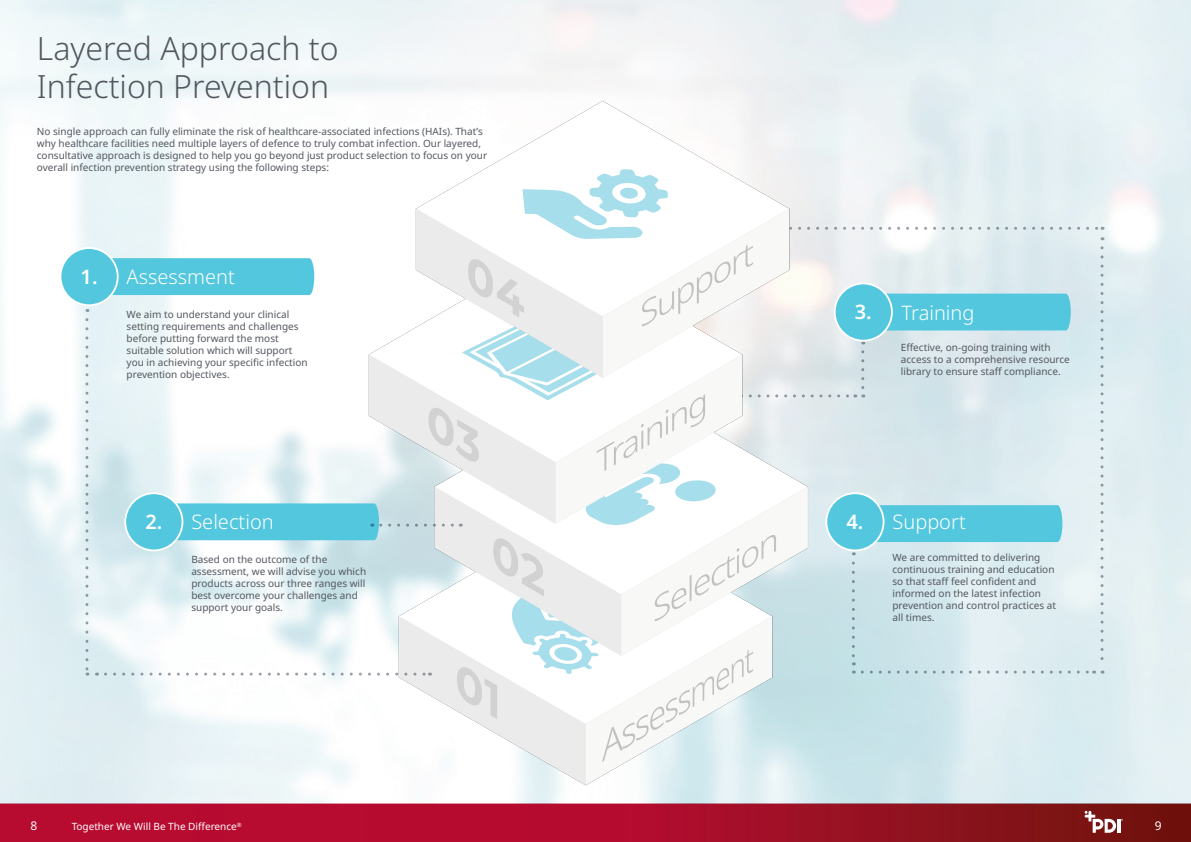
<style>
.page{position:relative;width:1191px;height:842px;background:#fff}
.page>*{position:absolute;margin:0;border:0;box-sizing:border-box;transform-origin:0 0}
.t1{font:300 32px "Noto Sans";color:#52575f}
.t2{font:300 20px "Noto Sans";color:#fff}
.t3{font:600 20px "Noto Sans";color:#fff}
.t4{font:12px "Noto Sans";color:#fff}
.t5{font:10px/12px "Noto Sans";color:#52575f}
.t6{font:10px "Noto Sans";color:#fff}
.t7{font:5.8px "Noto Sans";color:#fff}
</style>
<div class="page">
<svg style="left:0;top:804px;width:1191px;height:38px;background:#a30d26"></svg>
<svg style="left:1084px;top:811px;width:39px;height:22px"></svg>
<div style="left:876px;top:505px;width:186px;height:37px;background:#52c7dd"></div>
<div style="left:826px;top:493px;width:57px;height:57px;background:#52c7dd;border-radius:50%"></div>
<div style="left:825px;top:492px;width:59px;height:59px;border:2px solid #fff;border-radius:50%"></div>
<div style="left:886px;top:294px;width:184px;height:36px;background:#52c7dd"></div>
<div style="left:834px;top:283px;width:58px;height:58px;background:#52c7dd;border-radius:50%"></div>
<div style="left:833px;top:282px;width:60px;height:60px;border:2px solid #fff;border-radius:50%"></div>
<svg style="left:847px;top:352px;width:17px;height:45px"></svg>
<svg style="left:1100px;top:248px;width:3px;height:426px"></svg>
<svg style="left:862px;top:671px;width:232px;height:3px"></svg>
<svg style="left:852px;top:563px;width:3px;height:102px"></svg>
<svg style="left:847px;top:227px;width:256px;height:3px"></svg>
<img style="left:342px;top:51px;width:505px;height:769px">
<svg style="left:85px;top:320px;width:3px;height:356px"></svg>
<svg style="left:105px;top:673px;width:325px;height:3px"></svg>
<div style="left:125px;top:493px;width:57px;height:57px;background:#52c7dd;border-radius:50%"></div>
<div style="left:124px;top:492px;width:59px;height:59px;border:2px solid #fff;border-radius:50%"></div>
<div style="left:112px;top:258px;width:202px;height:37px;background:#52c7dd"></div>
<div style="left:60px;top:248px;width:58px;height:57px;background:#52c7dd;border-radius:50%"></div>
<div style="left:60px;top:247px;width:59px;height:59px;border:2px solid #fff;border-radius:50%"></div>
<svg style="left:174px;top:503px;width:287px;height:37px;background:#79cedf"></svg>
<p class="t1" style="left:37px;top:26px;width:303px">Layered Approach to</p>
<p class="t1" style="left:37px;top:64px;width:294px">Infection Prevention</p>
<p class="t5" style="left:37px;top:126px;width:452px">No single approach can fully eliminate the risk of healthcare-associated infections (HAIs). That’s why healthcare facilities need multiple layers of defence to truly combat infection. Our layered, consultative approach is designed to help you go beyond just product selection to focus on your overall infection prevention strategy using the following steps:</p>
<p class="t3" style="left:81px;top:262px;width:19px">1.</p>
<p class="t2" style="left:127px;top:263px;width:110px">Assessment</p>
<p class="t5" style="left:127px;top:308px;width:182px">We aim to understand your clinical setting requirements and challenges before putting forward the most suitable solution which will support you in achieving your specific infection prevention objectives.</p>
<p class="t3" style="left:854px;top:298px;width:19px">3.</p>
<p class="t2" style="left:901px;top:299px;width:74px">Training</p>
<p class="t5" style="left:901px;top:342px;width:171px">Effective, on-going training with access to a comprehensive resource library to ensure staff compliance.</p>
<p class="t3" style="left:145px;top:508px;width:19px">2.</p>
<p class="t2" style="left:191px;top:508px;width:84px">Selection</p>
<p class="t3" style="left:846px;top:508px;width:19px">4.</p>
<p class="t2" style="left:892px;top:508px;width:75px">Support</p>
<p class="t5" style="left:191px;top:554px;width:176px">Based on the outcome of the assessment, we will advise you which products across our three ranges will best overcome your challenges and support your goals.</p>
<p class="t5" style="left:892px;top:552px;width:165px">We are committed to delivering continuous training and education so that staff feel confident and informed on the latest infection prevention and control practices at all times.</p>
<p class="t4" style="left:31px;top:817px;width:8px">8</p>
<p class="t6" style="left:72px;top:819px;width:167px">Together We Will Be The Difference</p>
<p class="t4" style="left:1154px;top:817px;width:8px">9</p>
<p class="t7" style="left:237px;top:820px;width:6px">®</p>
</div>
